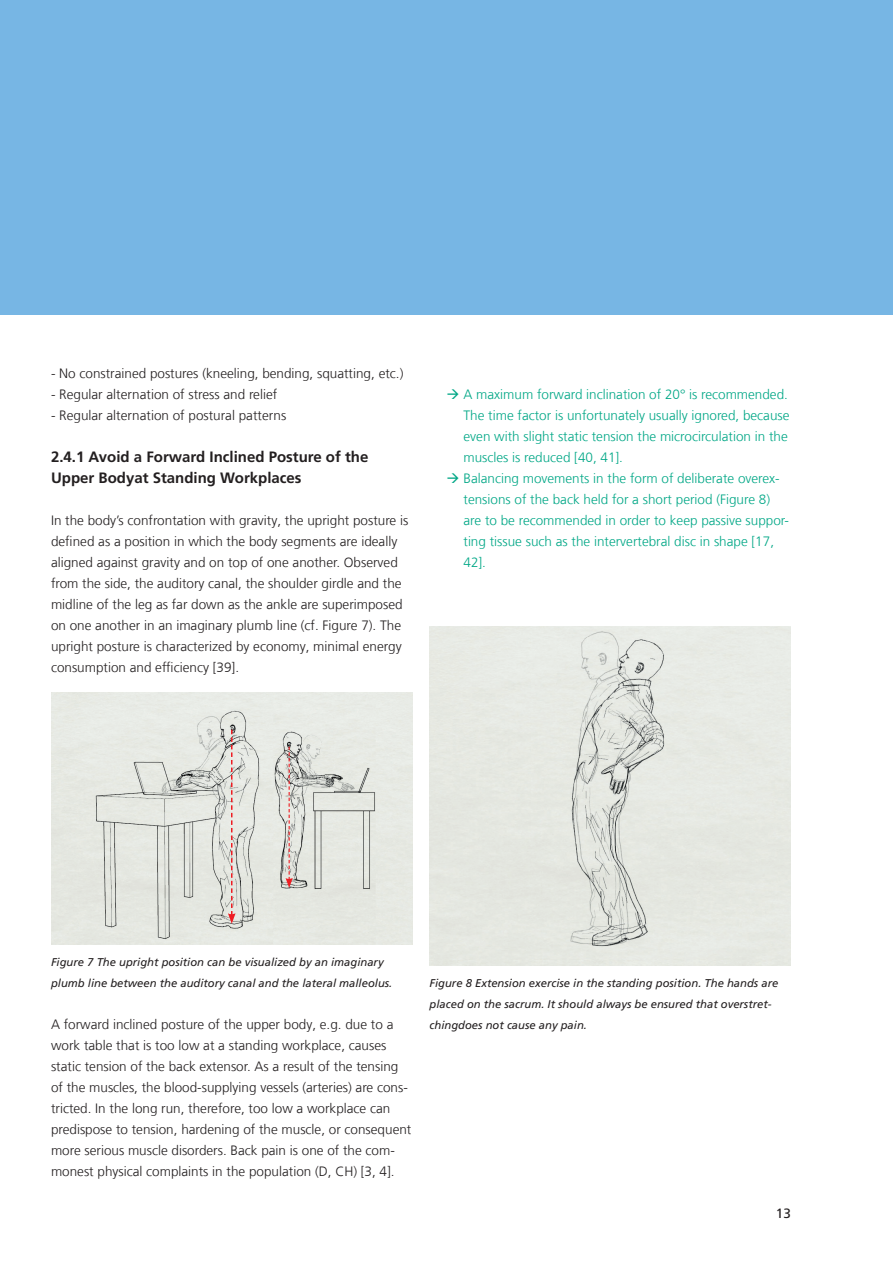
<style>
.page{position:relative;width:893px;height:1263px;background:#fff}
.page>*{position:absolute;margin:0;border:0;box-sizing:border-box;transform-origin:0 0}
.t1{font:700 15px/21px "Frutiger LT Com";color:#231f20}
.t2{font:300 13.5px/21px "Frutiger LT Com";color:#231f20}
.t3{font:300 13.5px/21px "Frutiger LT Com";color:#00a786}
.t4{font:13.5px "Frutiger LT Com";color:#231f20}
.t5{font:italic 11.25px/21px "Frutiger LT Com";color:#231f20}
</style>
<div class="page">
<div style="left:0;top:0;width:893px;height:315px;background:#77b6e4"></div>
<div style="left:429px;top:627px;width:362px;height:339px;background:#e6e8e2"></div>
<img style="left:51px;top:693px;width:361px;height:252px">
<svg style="left:228px;top:730px;width:8px;height:194px;background:#dec5c1"></svg>
<svg style="left:285px;top:747px;width:8px;height:141px"></svg>
<p class="t2" style="left:51px;top:363px;width:354px">- No constrained postures (kneeling, bending, squatting, etc.)</p>
<p class="t2" style="left:51px;top:384px;width:228px">- Regular alternation of stress and relief</p>
<p class="t2" style="left:51px;top:405px;width:237px">- Regular alternation of postural patterns</p>
<p class="t1" style="left:51px;top:446px;width:319px">2.4.1 Avoid a Forward Inclined Posture of the<br>Upper Bodyat Standing Workplaces</p>
<p class="t2" style="left:51px;top:510px;width:359px">In the body’s confrontation with gravity, the upright posture is defined as a position in which the body segments are ideally aligned against gravity and on top of one another. Observed from the side, the auditory canal, the shoulder girdle and the midline of the leg as far down as the ankle are superimposed on one another in an imaginary plumb line (cf. Figure 7). The upright posture is characterized by economy, minimal energy consumption and efficiency [39].</p>
<p class="t3" style="left:463px;top:384px;width:328px">A maximum forward inclination of 20° is recommended.<br>The time factor is unfortunately usually ignored, because even with slight static tension the microcirculation in the muscles is reduced [40, 41].<br>Balancing movements in the form of deliberate overex&shy;tensions of the back held for a short period (Figure 8) are to be recommended in order to keep passive suppor&shy;ting tissue such as the intervertebral disc in shape [17, 42].</p>
<p class="t5" style="left:51px;top:951px;width:343px">Figure 7 The upright position can be visualized by an imaginary plumb line between the auditory canal and the lateral malleolus.</p>
<p class="t2" style="left:51px;top:1014px;width:362px">A forward inclined posture of the upper body, e.g. due to a work table that is too low at a standing workplace, causes static tension of the back extensor. As a result of the tensing of the muscles, the blood-supplying vessels (arteries) are cons&shy;tricted. In the long run, therefore, too low a workplace can predispose to tension, hardening of the muscle, or consequent more serious muscle disorders. Back pain is one of the com&shy;monest physical complaints in the population (D, CH) [3, 4].</p>
<p class="t5" style="left:429px;top:972px;width:350px">Figure 8 Extension exercise in the standing position. The hands are placed on the sacrum. It should always be ensured that overstret&shy;chingdoes not cause any pain.</p>
<p class="t4" style="left:776px;top:1205px;width:17px">13</p>
</div>
